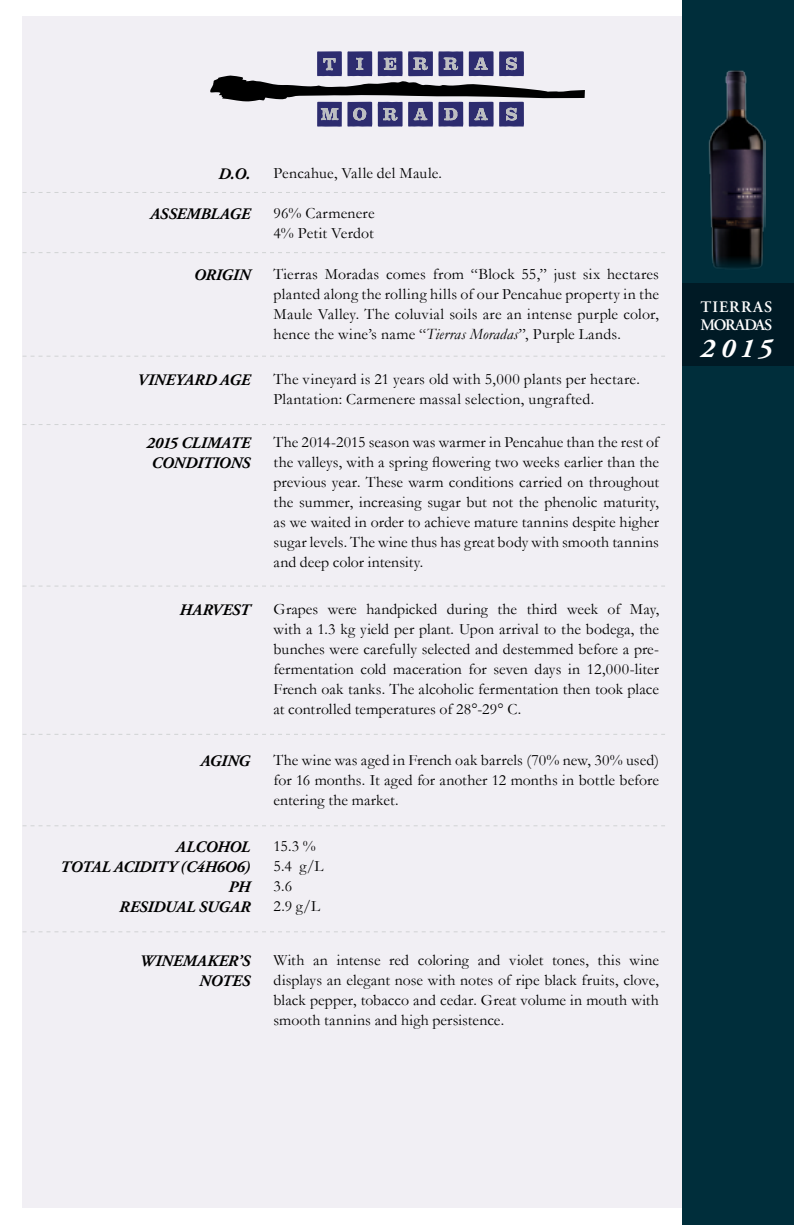
<style>
.page{position:relative;width:794px;height:1225px;background:#fff}
.page>*{position:absolute;margin:0;border:0;box-sizing:border-box;transform-origin:0 0}
.t1{font:italic 700 27.2px "Adobe Garamond";color:#fff}
.t2{font:italic 700 16px/20px "Adobe Garamond";letter-spacing:-.01em;color:#000;text-align:right}
.t3{font:600 16px/18px "Adobe Garamond";letter-spacing:.02em;color:#fff}
.t4{font:italic 700 16px "Adobe Garamond";letter-spacing:.01em;color:#000}
.t5{font:15.8px/20px "Garamond";letter-spacing:.01em;color:#000;text-align:justify}
.s1{font-style:italic}
</style>
<div class="page">
<div style="left:23px;top:17px;width:759px;height:1191px;background:#f1eff4"></div>
<div style="left:682px;top:0;width:112px;height:1225px;background:#002e3b"></div>
<div style="left:682px;top:284px;width:112px;height:82px;background:#001a25"></div>
<svg style="left:23px;top:192px;width:642px;height:1px"></svg>
<svg style="left:23px;top:252px;width:642px;height:1px"></svg>
<svg style="left:23px;top:356px;width:642px;height:1px"></svg>
<svg style="left:23px;top:585px;width:642px;height:1px"></svg>
<svg style="left:23px;top:734px;width:642px;height:1px"></svg>
<svg style="left:23px;top:825px;width:642px;height:1px"></svg>
<svg style="left:23px;top:931px;width:642px;height:1px"></svg>
<svg style="left:23px;top:424px;width:642px;height:1px"></svg>
<img style="left:708px;top:70px;width:57px;height:199px">
<svg style="left:210px;top:51px;width:375px;height:76px"></svg>
<p class="t2" style="left:218px;top:164px;width:33px">D.O.</p>
<p class="t2" style="left:150px;top:204px;width:101px">ASSEMBLAGE</p>
<p class="t5" style="left:273px;top:163px;width:170px">Pencahue, Valle del Maule.</p>
<p class="t5" style="left:273px;top:203px;width:103px">96% Carmenere<br>4% Petit Verdot</p>
<p class="t2" style="left:194px;top:265px;width:58px">ORIGIN</p>
<p class="t5" style="left:273px;top:263px;width:387px">Tierras Moradas comes from “Block 55,” just six hectares planted along the rolling hills of our Pencahue property in the Maule Valley. The coluvial soils are an intense purple color, hence the wine’s name “<span class="s1">Tierras Moradas</span>”, Purple Lands.</p>
<p class="t2" style="left:137px;top:370px;width:115px">VINEYARD AGE</p>
<p class="t5" style="left:273px;top:369px;width:368px">The vineyard is 21 years old with 5,000 plants per hectare.<br>Plantation: Carmenere massal selection, ungrafted.</p>
<p class="t2" style="left:146px;top:433px;width:105px;text-align:center">2015 CLIMATE<br>CONDITIONS</p>
<p class="t5" style="left:273px;top:431px;width:387px">The 2014-2015 season was warmer in Pencahue than the rest of the valleys, with a spring flowering two weeks earlier than the previous year. These warm conditions carried on throughout the summer, increasing sugar but not the phenolic maturity, as we waited in order to achieve mature tannins despite higher sugar levels. The wine thus has great body with smooth tannins and deep color intensity.</p>
<p class="t4" style="left:179px;top:601px;width:72px">HARVEST</p>
<p class="t5" style="left:273px;top:598px;width:387px">Grapes were handpicked during the third week of May, with a 1.3 kg yield per plant. Upon arrival to the bodega, the bunches were carefully selected and destemmed before a pre&shy;fermentation cold maceration for seven days in 12,000-liter French oak tanks. The alcoholic fermentation then took place at controlled temperatures of 28°-29° C.</p>
<p class="t2" style="left:201px;top:751px;width:51px">AGING</p>
<p class="t5" style="left:273px;top:750px;width:387px">The wine was aged in French oak barrels (70% new, 30% used) for 16 months. It aged for another 12 months in bottle before entering the market.</p>
<p class="t2" style="left:60px;top:837px;width:191px">ALCOHOL<br>TOTAL ACIDITY (C4H6O6)<br>PH<br>RESIDUAL SUGAR</p>
<p class="t5" style="left:273px;top:836px;width:52px;text-align:left">15.3 %<br>5.4 g/L<br>3.6<br>2.9 g/L</p>
<p class="t2" style="left:139px;top:951px;width:112px">WINEMAKER’S<br>NOTES</p>
<p class="t5" style="left:273px;top:949px;width:387px">With an intense red coloring and violet tones, this wine displays an elegant nose with notes of ripe black fruits, clove, black pepper, tobacco and cedar. Great volume in mouth with smooth tannins and high persistence.</p>
<p class="t3" style="left:700px;top:298px;width:73px">TIERRAS<br>MORADAS</p>
<h1 class="t1" style="left:700px;top:334px;width:73px">2015</h1>
</div>
